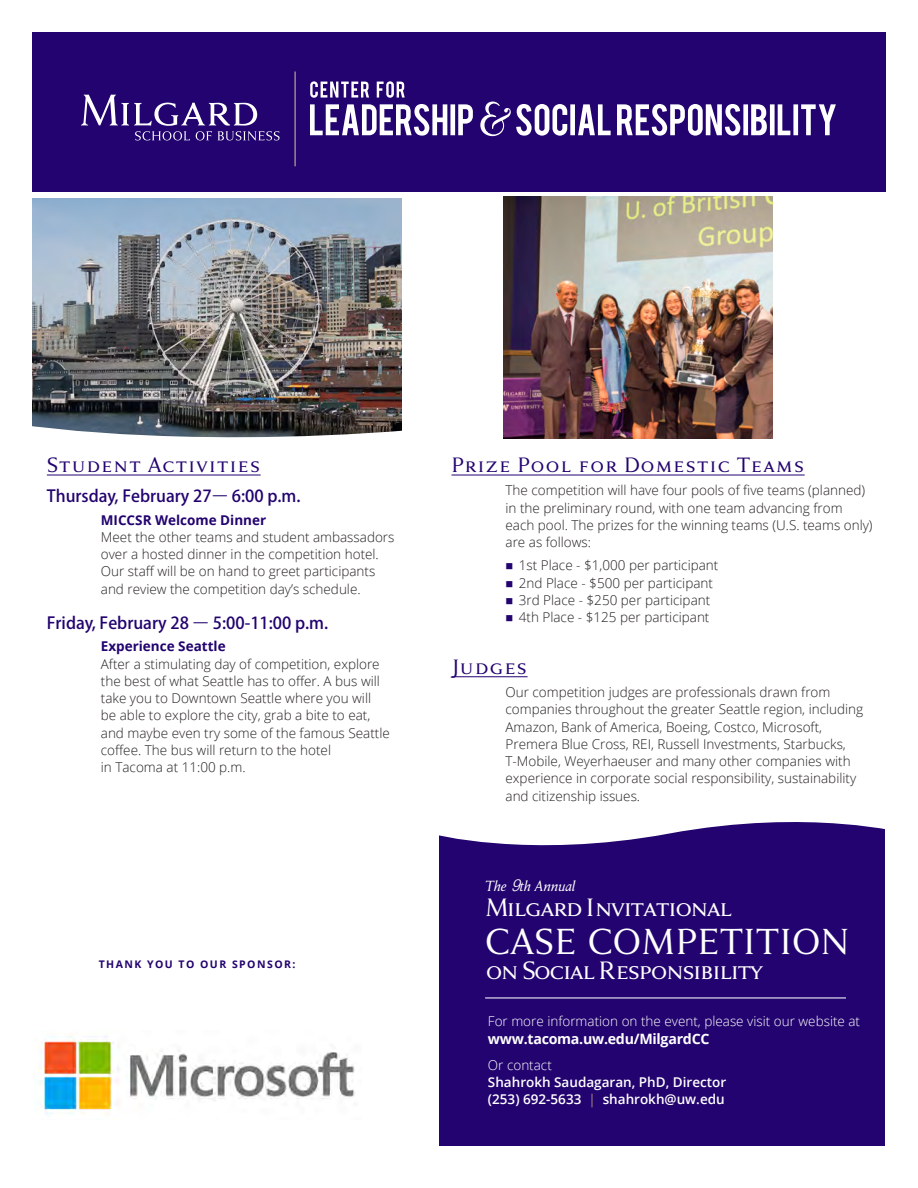
<style>
.page{position:relative;width:918px;height:1188px;background:#fff}
.page>*{position:absolute;margin:0;border:0;box-sizing:border-box;transform-origin:0 0}
.t1{font:39.15px "Anziano Small Caps";color:#fff}
.t2{font:27.15px "Anziano Small Caps";letter-spacing:-.1em;color:#fff}
.t3{font:22.5px "Anziano Small Caps";color:#22036f}
.t4{font:700 16.5px "Adobe Fan Heiti Std";color:#22036f}
.t5{font:italic 15.9px "Anziano";letter-spacing:-.04em;color:#fff}
.t6{font:700 14.25px "Open Sans";letter-spacing:-.02em;color:#fff}
.t7{font:300 13.5px/17.2px "Open Sans";color:#231f20}
.t8{font:600 13.5px/17.2px "Open Sans";color:#fff}
.t9{font:300 13.5px "Open Sans";color:#fff}
.t10{font:700 13.5px "Open Sans";color:#22036f}
.t11{font:700 10.5px "Open Sans";letter-spacing:.14em;color:#22036f}
.s1{color:#22036f}
.s2{font-family:"Adobe Gothic Std";font-weight:300}
.s3{font-weight:300}
.s4{font-weight:300;color:#e2c38c}
</style>
<div class="page">
<div style="left:439px;top:817px;width:445px;height:329px;background:#22036f"></div>
<svg style="left:439px;top:817px;width:446px;height:43px"></svg>
<hr style="left:485px;top:997px;width:361px;height:2px;background:#fff">
<img style="left:32px;top:198px;width:370px;height:202px">
<div style="left:32px;top:32px;width:854px;height:160px;background:#22036f"></div>
<svg style="left:310px;top:81px;width:526px;height:55px"></svg>
<hr style="left:295px;top:72px;width:1px;height:94px;background:#e2c38c">
<svg style="left:81px;top:95px;width:199px;height:45px"></svg>
<svg style="left:32px;top:400px;width:741px;height:39px"></svg>
<hr style="left:47px;top:475px;width:214px;height:1px;background:#22036f">
<hr style="left:452px;top:475px;width:353px;height:1px;background:#22036f">
<hr style="left:452px;top:676px;width:76px;height:1px;background:#22036f">
<img style="left:38px;top:1036px;width:317px;height:80px">
<img style="left:503px;top:197px;width:269px;height:242px">
<p class="t3" style="left:47px;top:453px;width:215px">Student Activities</p>
<p class="t4" style="left:47px;top:486px;width:255px">Thursday, February 27– 6:00 p.m.</p>
<p class="t10" style="left:101px;top:510px;width:167px">MICCSR Welcome Dinner</p>
<p class="t7" style="left:101px;top:528px;width:295px">Meet the other teams and student ambassadors over a hosted dinner in the competition hotel.<br>Our staff will be on hand to greet participants and review the competition day’s schedule.</p>
<p class="t4" style="left:47px;top:613px;width:283px">Friday, February 28 – 5:00-11:00 p.m.</p>
<p class="t10" style="left:101px;top:637px;width:126px">Experience Seattle</p>
<p class="t7" style="left:101px;top:655px;width:291px">After a stimulating day of competition, explore the best of what Seattle has to offer. A bus will take you to Downtown Seattle where you will be able to explore the city, grab a bite to eat, and maybe even try some of the famous Seattle coffee. The bus will return to the hotel<br>in Tacoma at 11:00 p.m.</p>
<p class="t11" style="left:99px;top:957px;width:198px">THANK YOU TO OUR SPONSOR:</p>
<p class="t3" style="left:452px;top:453px;width:355px">Prize Pool for Domestic Teams</p>
<p class="t7" style="left:506px;top:481px;width:369px">The competition will have four pools of five teams (planned) in the preliminary round, with one team advancing from each pool. The prizes for the winning teams (U.S. teams only) are as follows:</p>
<p class="t7" style="left:506px;top:556px;width:214px"><span class="s1">■</span> 1st Place - $1,000 per participant</p>
<p class="t7" style="left:506px;top:574px;width:209px"><span class="s1">■</span> 2nd Place - $500 per participant</p>
<p class="t7" style="left:506px;top:591px;width:206px"><span class="s1">■</span> 3rd Place - $250 per participant</p>
<p class="t7" style="left:506px;top:608px;width:205px"><span class="s1">■</span> 4th Place - $125 per participant</p>
<p class="t3" style="left:452px;top:655px;width:78px">Judges</p>
<p class="t7" style="left:506px;top:683px;width:359px">Our competition judges are professionals drawn from companies throughout the greater Seattle region, including Amazon, Bank of America, Boeing, Costco, Microsoft, Premera Blue Cross, REI, Russell Investments, Starbucks, T-Mobile, Weyerhaeuser and many other companies with experience in corporate social responsibility, sustainability and citizenship issues.</p>
<p class="t5" style="left:485px;top:878px;width:92px">The <span class="s2">9</span>th Annual</p>
<p class="t2" style="left:485px;top:893px;width:249px">Milgard Invitational</p>
<p class="t1" style="left:485px;top:921px;width:366px">CASE COMPETITION</p>
<p class="t2" style="left:485px;top:956px;width:280px">on Social Responsibility</p>
<p class="t9" style="left:488px;top:1012px;width:374px">For more information on the event, please visit our website at</p>
<p class="t6" style="left:488px;top:1028px;width:223px">www.tacoma.uw.edu/MilgardCC</p>
<p class="t8" style="left:488px;top:1056px;width:240px"><span class="s3">Or contact<br></span>Shahrokh Saudagaran, PhD, Director (253) 692-5633 <span class="s4">|</span> shahrokh@uw.edu</p>
</div>
